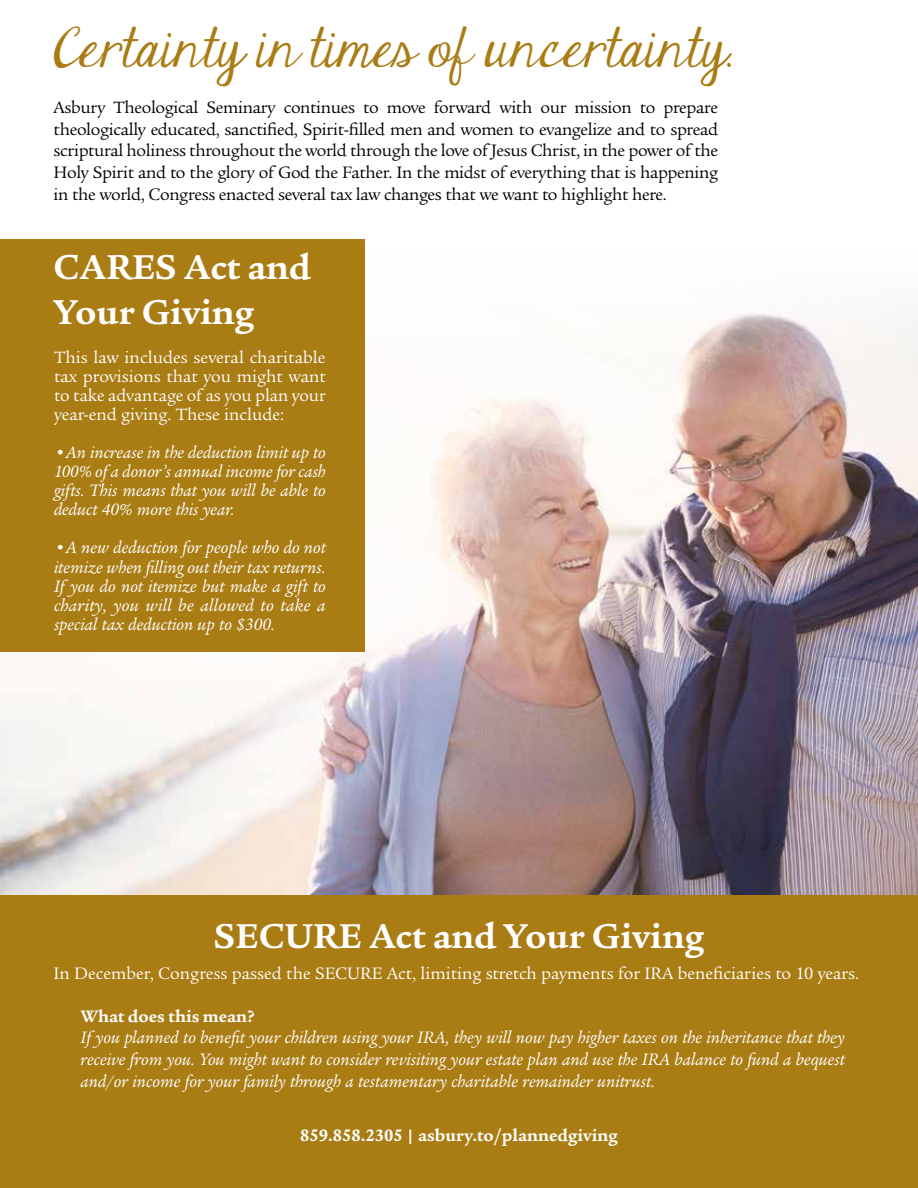
<style>
.page{position:relative;width:918px;height:1188px;background:#fff}
.page>*{position:absolute;margin:0;border:0;box-sizing:border-box;transform-origin:0 0}
.t1{font:46.5px "Janda Elegant Handwriting";color:#aa7c14}
.t2{font:700 37.5px/45px "Legacy Ser ITC";color:#fff}
.t3{font:italic 18px/19px "Legacy Ser ITC";color:#fff;text-align:justify}
.t4{font:18px/21.6px "Legacy Ser ITC";letter-spacing:-.02em;color:#000;text-align:justify}
.t5{font:18px/19px "Legacy Ser ITC";color:#fff;text-align:justify}
.t6{font:700 18px "Legacy Ser ITC";color:#fff}
</style>
<div class="page">
<img style="left:0;top:252px;width:918px;height:643px">
<div style="left:0;top:895px;width:918px;height:293px;background:#aa7c14"></div>
<div style="left:0;top:239px;width:364px;height:412px;background:#aa7c14"></div>
<h1 class="t1" style="left:54px;top:14px;width:679px">Certainty in times of uncertainty.</h1>
<p class="t4" style="left:54px;top:97px;width:666px">Asbury Theological Seminary continues to move forward with our mission to prepare theologically educated, sanctified, Spirit-filled men and women to evangelize and to spread scriptural holiness throughout the world through the love of Jesus Christ, in the power of the Holy Spirit and to the glory of God the Father. In the midst of everything that is happening in the world, Congress enacted several tax law changes that we want to highlight here.</p>
<h2 class="t2" style="left:54px;top:245px;width:259px">CARES Act and<br>Your Giving</h2>
<p class="t5" style="left:54px;top:348px;width:273px">This law includes several charitable tax provisions that you might want to take advantage of as you plan your year-end giving. These include:</p>
<p class="t3" style="left:54px;top:443px;width:273px">•An increase in the deduction limit up to 100% of a donor’s annual income for cash gifts. This means that you will be able to deduct 40% more this year.</p>
<p class="t3" style="left:54px;top:538px;width:273px">•A new deduction for people who do not itemize when filling out their tax returns.<br>If you do not itemize but make a gift to charity, you will be allowed to take a special tax deduction up to $300.</p>
<h2 class="t2" style="left:214px;top:914px;width:492px">SECURE Act and Your Giving</h2>
<p class="t5" style="left:54px;top:964px;width:807px">In December, Congress passed the SECURE Act, limiting stretch payments for IRA beneficiaries to 10 years.</p>
<p class="t6" style="left:81px;top:1006px;width:176px">What does this mean?</p>
<p class="t3" style="left:81px;top:1027px;width:766px;line-height:21.6px">If you planned to benefit your children using your IRA, they will now pay higher taxes on the inheritance that they receive from you. You might want to consider revisiting your estate plan and use the IRA balance to fund a bequest and/or income for your family through a testamentary charitable remainder unitrust.</p>
<p class="t6" style="left:300px;top:1125px;width:319px">859.858.2305 | asbury.to/plannedgiving</p>
</div>
